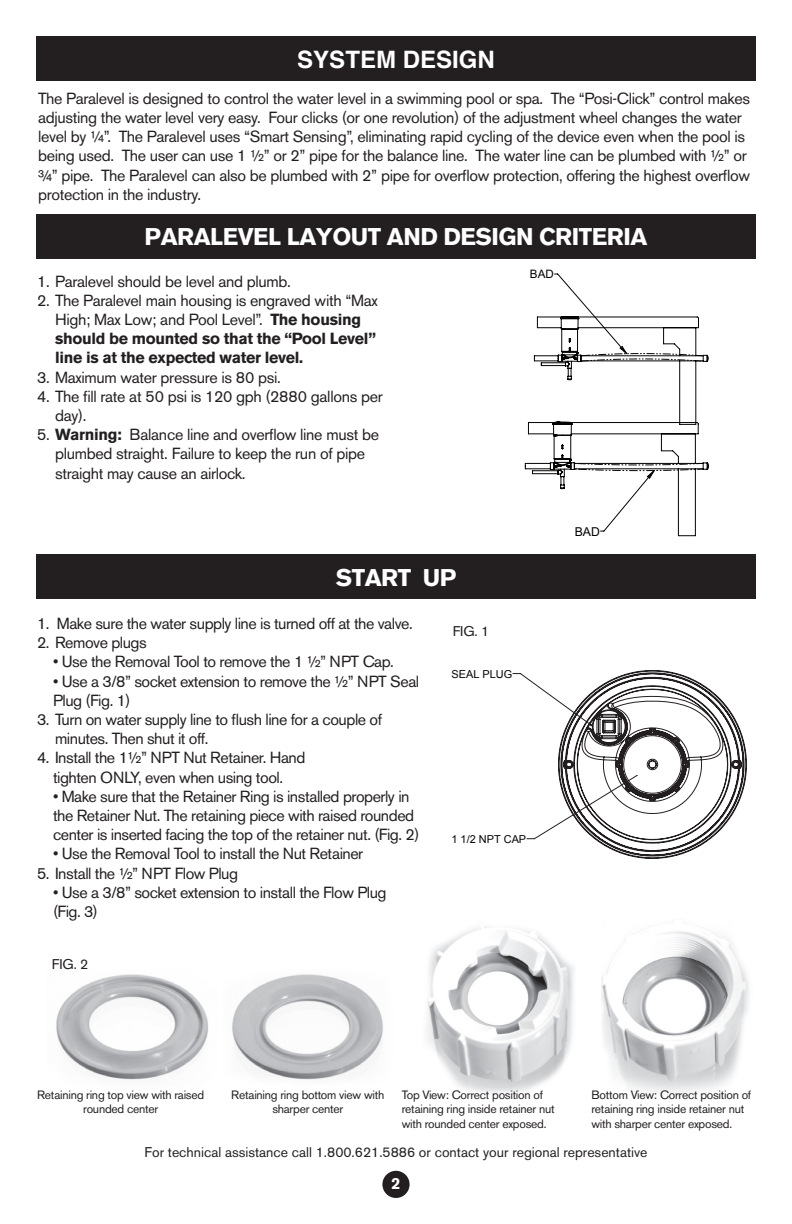
<style>
.page{position:relative;width:792px;height:1224px;background:#fff}
.page>*{position:absolute;margin:0;border:0;box-sizing:border-box;transform-origin:0 0}
.t1{font:700 24px "Akzidenz Grotesk BE";letter-spacing:-.02em;color:#fff}
.t2{font:700 24px "Helvetica";color:#fff}
.t3{font:16px/19.2px "Akzidenz Grotesk BE";letter-spacing:-.02em;color:#231f20}
.t4{font:700 16px/19.2px "Akzidenz Grotesk BE";letter-spacing:-.02em;color:#231f20}
.t5{font:700 16px "Akzidenz Grotesk BE";color:#fff}
.t6{font:14px "Akzidenz Grotesk BE";color:#231f20}
.t7{font:12.2px "Arial";color:#040503}
.t8{font:12px/14.4px "Akzidenz Grotesk BE";letter-spacing:-.02em;color:#231f20;text-align:center}
.t9{font:11.6px "Arial";color:#040503}
.t10{font:11px "Arial";color:#040503}
.s1{font-weight:400}
.s2{font-weight:700}
</style>
<div class="page">
<div style="left:382px;top:1171px;width:28px;height:27px;background:#231f20;border-radius:50%"></div>
<svg style="left:513px;top:670px;width:234px;height:189px"></svg>
<div style="left:36px;top:36px;width:720px;height:45px;background:#231f20"></div>
<div style="left:36px;top:214px;width:720px;height:45px;background:#231f20"></div>
<div style="left:36px;top:554px;width:720px;height:45px;background:#231f20"></div>
<svg style="left:524px;top:274px;width:185px;height:262px"></svg>
<img style="left:427px;top:925px;width:147px;height:168px">
<img style="left:601px;top:930px;width:148px;height:163px">
<img style="left:56px;top:974px;width:153px;height:106px">
<img style="left:232px;top:974px;width:151px;height:106px">
<h1 class="t2" style="left:297px;top:40px;width:199px">SYSTEM DESIGN</h1>
<p class="t3" style="left:38px;top:89px;width:714px">The Paralevel is designed to control the water level in a swimming pool or spa. The “Posi-Click” control makes adjusting the water level very easy. Four clicks (or one revolution) of the adjustment wheel changes the water level by ¼”. The Paralevel uses “Smart Sensing”, eliminating rapid cycling of the device even when the pool is being used. The user can use 1 ½” or 2” pipe for the balance line. The water line can be plumbed with ½” or ¾” pipe. The Paralevel can also be plumbed with 2” pipe for overflow protection, offering the highest overflow protection in the industry.</p>
<h1 class="t1" style="left:145px;top:223px;width:504px">PARALEVEL LAYOUT AND DESIGN CRITERIA</h1>
<p class="t3" style="left:37px;top:272px;width:255px">1. Paralevel should be level and plumb.</p>
<p class="t4" style="left:55px;top:291px;width:324px;text-indent:-18px"><span class="s1">2. The Paralevel main housing is engraved with “Max High; Max Low; and Pool Level”.</span> The housing should be mounted so that the “Pool Level” line is at the expected water level.</p>
<p class="t3" style="left:37px;top:368px;width:245px">3. Maximum water pressure is 80 psi.</p>
<p class="t3" style="left:55px;top:387px;width:329px;text-indent:-18px">4. The fill rate at 50 psi is 120 gph (2880 gallons per day).</p>
<p class="t3" style="left:55px;top:425px;width:325px;text-indent:-18px">5. <span class="s2">Warning:</span> Balance line and overflow line must be plumbed straight. Failure to keep the run of pipe straight may cause an airlock.</p>
<p class="t7" style="left:256px;top:368px;width:27px">BAD</p>
<h1 class="t1" style="left:336px;top:563px;width:122px">START UP</h1>
<p class="t9" style="left:530px;top:268px;width:25px">BAD</p>
<p class="t3" style="left:37px;top:614px;width:377px">1. Make sure the water supply line is turned off at the valve.</p>
<p class="t3" style="left:37px;top:633px;width:111px">2. Remove plugs</p>
<p class="t3" style="left:53px;top:652px;width:342px">• Use the Removal Tool to remove the 1 ½” NPT Cap.</p>
<p class="t3" style="left:53px;top:671px;width:368px">• Use a 3/8” socket extension to remove the ½” NPT Seal<br>Plug (Fig. 1)</p>
<p class="t3" style="left:55px;top:710px;width:328px;text-indent:-18px">3. Turn on water supply line to flush line for a couple of minutes. Then shut it off.</p>
<p class="t3" style="left:37px;top:748px;width:270px;text-align:center">4. Install the 1½” NPT Nut Retainer. Hand tighten ONLY, even when using tool.</p>
<p class="t3" style="left:53px;top:787px;width:368px">• Make sure that the Retainer Ring is installed properly in the Retainer Nut. The retaining piece with raised rounded center is inserted facing the top of the retainer nut. (Fig. 2)</p>
<p class="t3" style="left:53px;top:844px;width:312px">• Use the Removal Tool to install the Nut Retainer</p>
<p class="t3" style="left:37px;top:863px;width:203px">5. Install the ½” NPT Flow Plug</p>
<p class="t3" style="left:53px;top:883px;width:335px">• Use a 3/8” socket extension to install the Flow Plug (Fig. 3)</p>
<p class="t6" style="left:52px;top:956px;width:38px">FIG. 2</p>
<p class="t6" style="left:453px;top:622px;width:38px">FIG. 1</p>
<p class="t10" style="left:451px;top:668px;width:62px">SEAL PLUG</p>
<p class="t10" style="left:451px;top:833px;width:76px">1 1/2 NPT CAP</p>
<p class="t7" style="left:575px;top:524px;width:27px">BAD</p>
<p class="t8" style="left:37px;top:1088px;width:169px">Retaining ring top view with raised rounded center</p>
<p class="t8" style="left:402px;top:1088px;width:154px;text-align:left">Top View: Correct position of retaining ring inside retainer nut with rounded center exposed.</p>
<p class="t8" style="left:231px;top:1088px;width:155px">Retaining ring bottom view with sharper center</p>
<p class="t8" style="left:591px;top:1088px;width:161px;text-align:left">Bottom View: Correct position of retaining ring inside retainer nut with sharper center exposed.</p>
<p class="t6" style="left:145px;top:1143px;width:504px">For technical assistance call 1.800.621.5886 or contact your regional representative</p>
<p class="t5" style="left:392px;top:1174px;width:10px">2</p>
</div>
